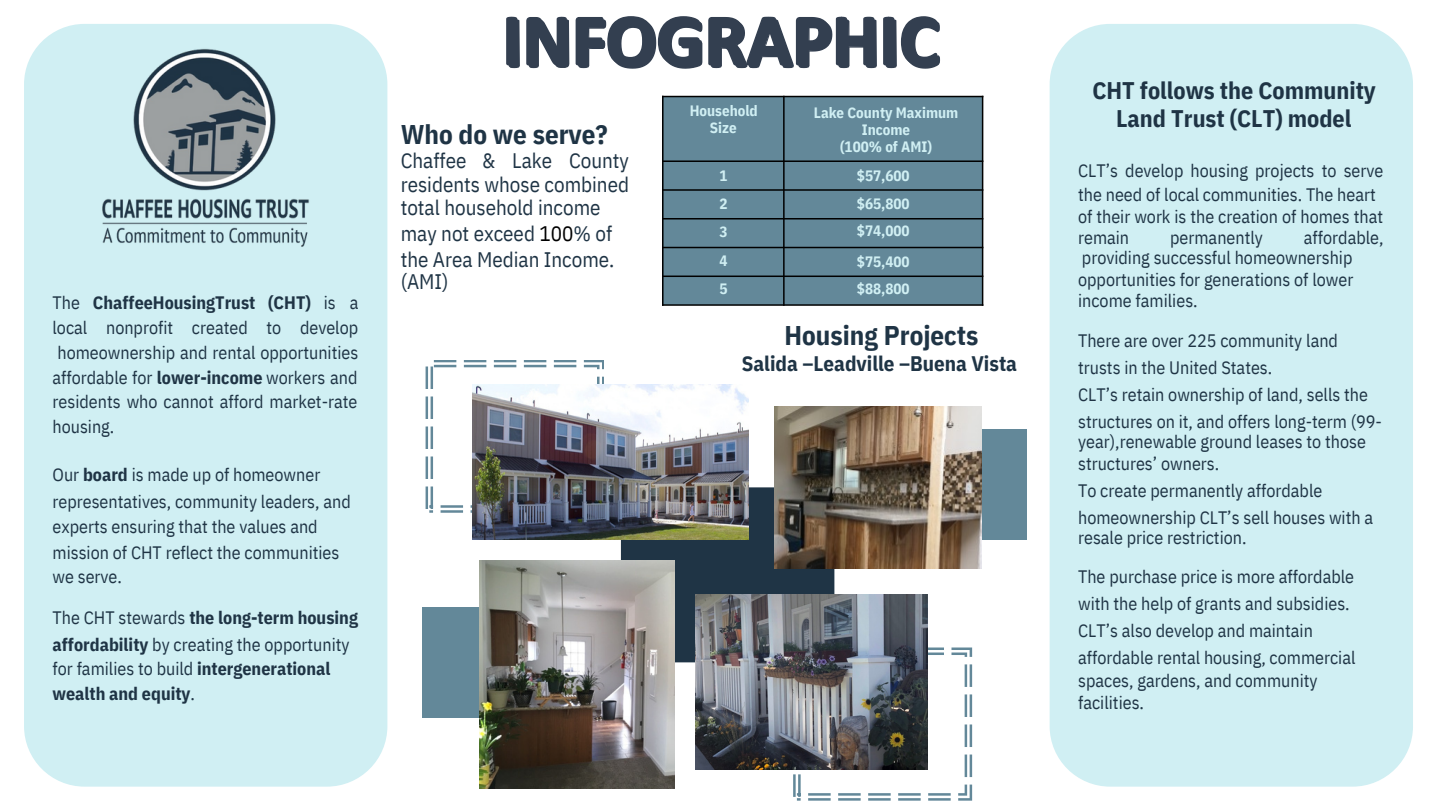
<style>
.page{position:relative;width:1440px;height:810px;background:#fff}
.page>*{position:absolute;margin:0;border:0;box-sizing:border-box;transform-origin:0 0}
.t1{font:700 27px "IBM Plex Sans Cond";color:#1f3445}
.t2{font:700 24px/28.2px "IBM Plex Sans Cond";color:#1f3445;text-align:center}
.t3{font:21px/23.7px "IBM Plex Sans Cond";color:#1f3445;text-align:justify}
.t4{font:700 21px "IBM Plex Sans Cond";color:#1f3445}
.t5{font:18px/27px "IBM Plex Sans Cond";color:#1f3445}
.t6{font:700 18px/24.8px "IBM Plex Sans Cond";color:#1f3445}
.t7{font:700 15px/28.2px "IBM Plex Sans Cond";color:#d0eff3;text-align:justify}
.s1{font-weight:700}
.s2{font-weight:400}
.s3{color:#000}
</style>
<div class="page">
<div style="left:422px;top:607px;width:179px;height:111px;background:#638899"></div>
<svg style="left:426px;top:360px;width:178px;height:153px"></svg>
<svg style="left:506px;top:16px;width:434px;height:53px"></svg>
<div style="left:848px;top:430px;width:179px;height:110px;background:#638899"></div>
<svg style="left:793px;top:648px;width:179px;height:153px"></svg>
<div style="left:621px;top:487px;width:213px;height:175px;background:#1f3445;border-radius:29px"></div>
<div style="left:663px;top:97px;width:121px;height:64px;background:#638899"></div>
<div style="left:784px;top:97px;width:199px;height:64px;background:#638899"></div>
<div style="left:663px;top:161px;width:121px;height:29px;background:#638899"></div>
<div style="left:784px;top:161px;width:199px;height:29px;background:#638899"></div>
<div style="left:663px;top:190px;width:121px;height:29px;background:#638899"></div>
<div style="left:784px;top:190px;width:199px;height:29px;background:#638899"></div>
<div style="left:663px;top:219px;width:121px;height:29px;background:#638899"></div>
<div style="left:784px;top:219px;width:199px;height:29px;background:#638899"></div>
<div style="left:663px;top:248px;width:121px;height:28px;background:#638899"></div>
<div style="left:784px;top:248px;width:199px;height:28px;background:#638899"></div>
<div style="left:663px;top:276px;width:121px;height:29px;background:#638899"></div>
<div style="left:784px;top:276px;width:199px;height:29px;background:#638899"></div>
<hr style="left:783px;top:96px;width:2px;height:210px;background:#000">
<hr style="left:662px;top:160px;width:321px;height:2px;background:#000">
<hr style="left:662px;top:189px;width:321px;height:2px;background:#000">
<hr style="left:662px;top:218px;width:321px;height:2px;background:#000">
<hr style="left:662px;top:247px;width:321px;height:1px;background:#000">
<hr style="left:662px;top:276px;width:321px;height:1px;background:#000">
<hr style="left:662px;top:96px;width:2px;height:210px;background:#000">
<hr style="left:982px;top:96px;width:1px;height:210px;background:#000">
<hr style="left:662px;top:96px;width:321px;height:1px;background:#000">
<hr style="left:662px;top:304px;width:321px;height:2px;background:#000">
<img style="left:473px;top:385px;width:275px;height:155px">
<img style="left:695px;top:595px;width:233px;height:174px">
<img style="left:775px;top:406px;width:206px;height:162px">
<img style="left:480px;top:561px;width:194px;height:228px">
<div style="left:24px;top:24px;width:363px;height:763px;background:#d0eff3;border-radius:61px"></div>
<img style="left:102px;top:48px;width:207px;height:199px">
<div style="left:1050px;top:24px;width:363px;height:763px;background:#d0eff3;border-radius:61px"></div>
<p class="t5" style="left:53px;top:290px;width:307px;line-height:24.8px;text-align:justify">The <span class="s1">ChaffeeHousingTrust (CHT)</span> is a local nonprofit created to develop homeownership and rental opportunities affordable for <span class="s1">lower-income</span> workers and residents who cannot afford market-rate housing.</p>
<p class="t5" style="left:53px;top:461px;width:300px">Our <span class="s1">board</span> is made up of homeowner representatives, community leaders, and</p>
<p class="t5" style="left:53px;top:514px;width:288px;line-height:25.8px">experts ensuring that the values and mission of CHT reflect the communities</p>
<p class="t5" style="left:53px;top:562px;width:71px">we serve.</p>
<p class="t5" style="left:53px;top:604px;width:307px">The CHT stewards <span class="s1">the long-term housing affordability</span> by creating the opportunity</p>
<p class="t6" style="left:53px;top:656px;width:279px"><span class="s2">for families to build</span> intergenerational wealth and equity<span class="s2">.</span></p>
<h1 class="t1" style="left:401px;top:116px;width:209px">Who do we serve?</h1>
<p class="t3" style="left:401px;top:148px;width:230px">Chaffee &amp; Lake County residents whose combined total household income</p>
<p class="t3" style="left:401px;top:220px;width:215px;line-height:25.8px">may not exceed <span class="s3">100</span>% of the Area Median Income.</p>
<p class="t3" style="left:401px;top:270px;width:49px">(AMI)</p>
<p class="t7" style="left:690px;top:102px;width:70px;line-height:16.8px;text-align:center">Household<br>Size</p>
<p class="t7" style="left:719px;top:161px;width:10px">1<br>2<br>3<br>4<br>5</p>
<p class="t7" style="left:814px;top:104px;width:146px;line-height:16.8px;text-align:center">Lake County Maximum<br>Income<br>(100% of AMI)</p>
<p class="t7" style="left:857px;top:162px;width:54px;line-height:27.8px">$57,600 $65,800 $74,000</p>
<p class="t7" style="left:857px;top:247px;width:54px;line-height:27.5px">$75,400 $88,800</p>
<h1 class="t1" style="left:785px;top:318px;width:195px">Housing Projects</h1>
<p class="t4" style="left:742px;top:350px;width:277px">Salida –Leadville –Buena Vista</p>
<h2 class="t2" style="left:1092px;top:76px;width:285px">CHT follows the Community<br>Land Trust (CLT) model</h2>
<p class="t5" style="left:1078px;top:159px;width:307px;line-height:23.1px">CLT’s develop housing projects to serve the need of local communities. The heart of their work is the creation of homes that</p>
<p class="t5" style="left:1078px;top:223px;width:53px">remain</p>
<p class="t5" style="left:1170px;top:223px;width:94px">permanently</p>
<p class="t5" style="left:1082px;top:227px;width:303px;line-height:20.2px;text-indent:222px">affordable, providing successful homeownership</p>
<p class="t5" style="left:1078px;top:270px;width:277px;line-height:20.2px">opportunities for generations of lower income families.</p>
<p class="t5" style="left:1078px;top:327px;width:306px">There are over 225 community land trusts in the United States.<br>CLT’s retain ownership of land, sells the structures on it, and offers long-term (99-</p>
<p class="t5" style="left:1078px;top:431px;width:289px;line-height:21.3px">year),renewable ground leases to those structures’ owners.</p>
<p class="t5" style="left:1078px;top:477px;width:297px">To create permanently affordable homeownership CLT’s sell houses with a</p>
<p class="t5" style="left:1078px;top:518px;width:278px;line-height:39.3px">resale price restriction.<br>The purchase price is more affordable</p>
<p class="t5" style="left:1078px;top:590px;width:279px">with the help of grants and subsidies.<br>CLT’s also develop and maintain affordable rental housing, commercial</p>
<p class="t5" style="left:1078px;top:669px;width:241px;line-height:22.5px">spaces, gardens, and community facilities.</p>
</div>
